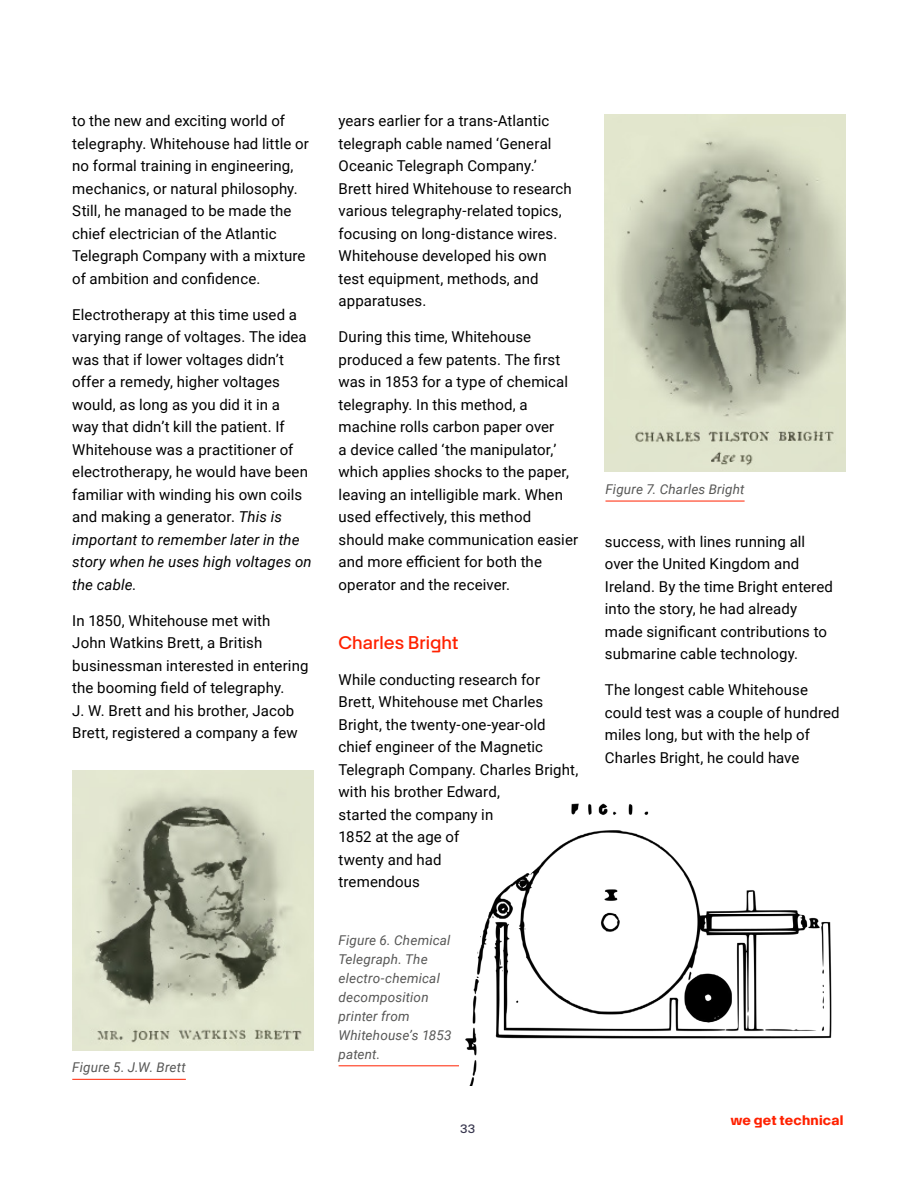
<style>
.page{position:relative;width:918px;height:1188px;background:#fff}
.page>*{position:absolute;margin:0;border:0;box-sizing:border-box;transform-origin:0 0}
.t1{font:18px "Digi Key Artex TT";letter-spacing:.005em;color:#ff2100}
.t2{font:15px/22.5px "Roboto";letter-spacing:.005em;color:#000}
.t3{font:italic 13.5px/18.9px "Roboto";letter-spacing:.01em;color:#575756}
.t4{font:700 13.5px "Digi Key Artex TT";letter-spacing:.015em;color:#ff2100}
.t5{font:12px "Digi Key Artex TT";color:#39384f}
.s1{font-style:italic}
</style>
<div class="page">
<img style="left:435px;top:803px;width:397px;height:283px">
<hr style="left:339px;top:1066px;width:120px;height:1px;background:#ff2100">
<img style="left:605px;top:115px;width:241px;height:356px">
<img style="left:72px;top:770px;width:241px;height:281px">
<hr style="left:72px;top:1079px;width:114px;height:1px;background:#ff2100">
<hr style="left:606px;top:501px;width:139px;height:1px;background:#ff2100">
<p class="t2" style="left:72px;top:109px;width:238px">to the new and exciting world of telegraphy. Whitehouse had little or no formal training in engineering, mechanics, or natural philosophy.<br>Still, he managed to be made the chief electrician of the Atlantic Telegraph Company with a mixture of ambition and confidence.</p>
<p class="t2" style="left:72px;top:302px;width:241px">Electrotherapy at this time used a varying range of voltages. The idea was that if lower voltages didn’t offer a remedy, higher voltages would, as long as you did it in a<br>way that didn’t kill the patient. If<br>Whitehouse was a practitioner of electrotherapy, he would have been familiar with winding his own coils and making a generator. <span class="s1">This is important to remember later in the story when he uses high voltages on the cable.</span></p>
<p class="t2" style="left:72px;top:608px;width:238px">In 1850, Whitehouse met with<br>John Watkins Brett, a British businessman interested in entering the booming field of telegraphy.<br>J. W. Brett and his brother, Jacob<br>Brett, registered a company a few</p>
<p class="t3" style="left:72px;top:1058px;width:115px">Figure 5. J.W. Brett</p>
<p class="t2" style="left:339px;top:109px;width:235px">years earlier for a trans-Atlantic telegraph cable named ‘General<br>Oceanic Telegraph Company.’<br>Brett hired Whitehouse to research various telegraphy-related topics, focusing on long-distance wires.<br>Whitehouse developed his own test equipment, methods, and apparatuses.</p>
<p class="t2" style="left:339px;top:325px;width:241px">During this time, Whitehouse produced a few patents. The first was in 1853 for a type of chemical telegraphy. In this method, a machine rolls carbon paper over<br>a device called ‘the manipulator,’ which applies shocks to the paper, leaving an intelligible mark. When used effectively, this method should make communication easier and more efficient for both the operator and the receiver.</p>
<p class="t1" style="left:339px;top:629px;width:122px">Charles Bright</p>
<p class="t2" style="left:339px;top:667px;width:241px">While conducting research for<br>Brett, Whitehouse met Charles<br>Bright, the twenty-one-year-old chief engineer of the Magnetic<br>Telegraph Company. Charles Bright, with his brother Edward,<br>started the company in<br>1852 at the age of<br>twenty and had<br>tremendous</p>
<p class="t3" style="left:339px;top:931px;width:114px">Figure 6. Chemical<br>Telegraph. The electro-chemical decomposition printer from<br>Whitehouse’s 1853 patent.</p>
<p class="t5" style="left:460px;top:1120px;width:17px">33</p>
<p class="t3" style="left:606px;top:479px;width:141px">Figure 7. Charles Bright</p>
<p class="t2" style="left:605px;top:530px;width:230px">success, with lines running all over the United Kingdom and<br>Ireland. By the time Bright entered into the story, he had already made significant contributions to submarine cable technology.</p>
<p class="t2" style="left:605px;top:678px;width:236px">The longest cable Whitehouse could test was a couple of hundred miles long, but with the help of<br>Charles Bright, he could have</p>
<p class="t4" style="left:730px;top:1110px;width:115px">we get technical</p>
</div>
